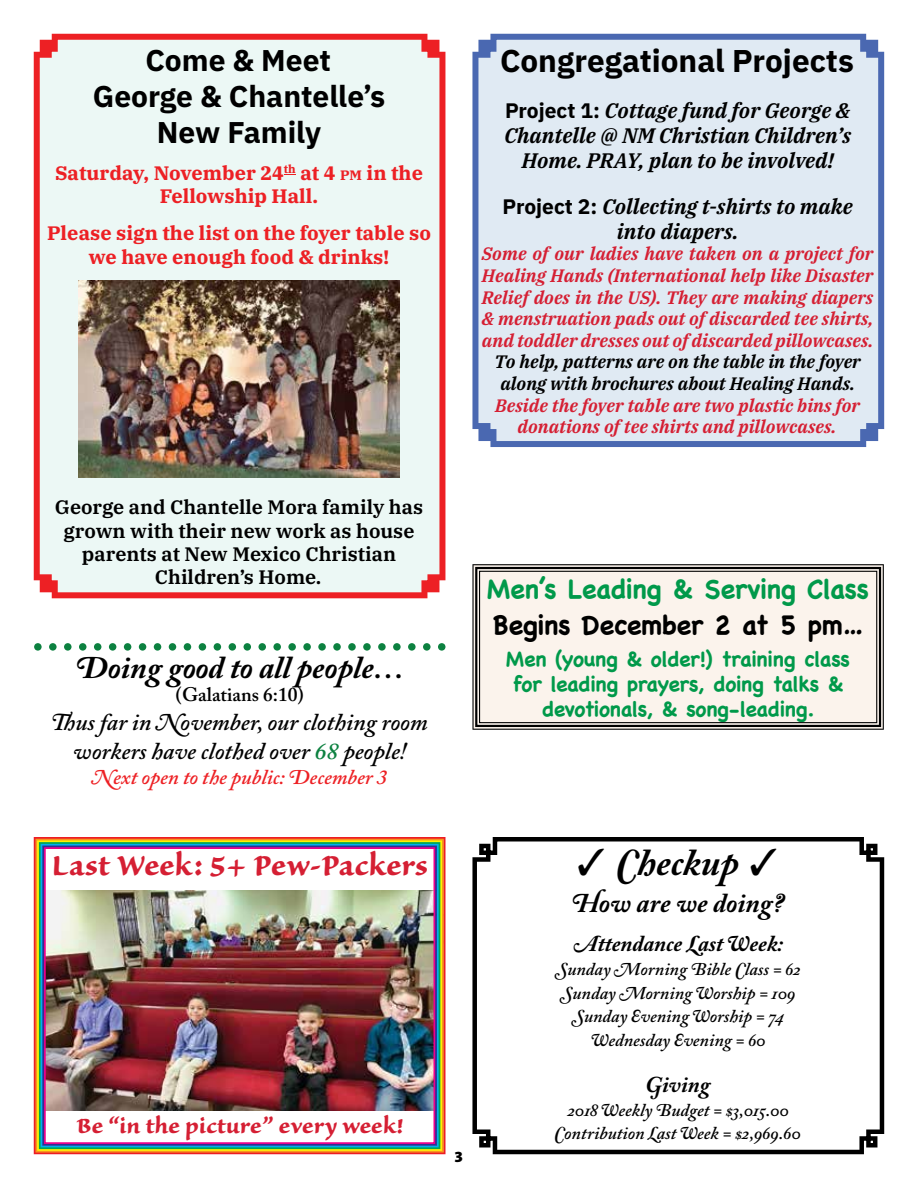
<style>
.page{position:relative;width:918px;height:1188px;background:#fff}
.page>*{position:absolute;margin:0;border:0;box-sizing:border-box;transform-origin:0 0}
.t1{font:italic 700 37.5px "Adobe Caslon Pro";color:#000}
.t2{font:36px "Sanvito Pro Bold Capt";color:#d51f33}
.t3{font:700 31.5px "IBM Plex Sans";color:#000}
.t4{font:italic 700 31.5px "Adobe Caslon Pro";color:#000}
.t5{font:700 30px/36px "IBM Plex Sans";color:#000;text-align:center}
.t6{font:27px "Sanvito Pro Bold Capt";color:#d51f33}
.t7{font:700 27px "Chalkboard";letter-spacing:-.015em;color:#00994a}
.t8{font:700 27px "Chalkboard";letter-spacing:-.015em;color:#000}
.t9{font:italic 700 27px "Adobe Caslon Pro";color:#000}
.t10{font:italic 600 24px/28.8px "Adobe Caslon Pro";color:#000}
.t11{font:italic 700 22.5px "Adobe Caslon Pro";color:#000}
.t12{font:italic 600 21px/25.2px "IBM Plex Serif";color:#000;text-align:center}
.t13{font:700 21px/25.2px "Chalkboard";letter-spacing:-.025em;color:#00994a;text-align:center}
.t14{font:italic 600 21px "Adobe Caslon Pro";color:#ed2024}
.t15{font:700 19.5px/23.4px "IBM Plex Serif";color:#ed2024;text-align:center}
.t16{font:600 19.5px/23.4px "IBM Plex Serif";color:#000;text-align:center}
.t17{font:600 19.5px "Adobe Caslon Pro";color:#000}
.t18{font:italic 600 18px/21.6px "IBM Plex Serif";color:#d51f33;text-align:justify}
.t19{font:italic 600 18px/23.7px "Adobe Caslon Pro";color:#000;text-align:center}
.t20{font:italic 600 18px/21.6px "IBM Plex Serif";color:#000;text-align:center}
.s1{font-size:13.65px}
.s2{color:#0c8140}
.s3{font-family:"IBM Plex Sans";font-weight:700;font-style:normal}
</style>
<div class="page">
<svg style="left:34px;top:643px;width:412px;height:8px"></svg>
<svg style="left:472px;top:837px;width:412px;height:317px"></svg>
<svg style="left:37px;top:840px;width:405px;height:311px;background:#ede309"></svg>
<svg style="left:39px;top:842px;width:401px;height:307px;background:#04a69c"></svg>
<svg style="left:42px;top:846px;width:395px;height:300px;background:#303b9a"></svg>
<img style="left:44px;top:847px;width:391px;height:297px">
<img style="left:34px;top:34px;width:411px;height:564px">
<div style="left:472px;top:34px;width:412px;height:413px;background:#e0eaf3"></div>
<svg style="left:472px;top:564px;width:412px;height:166px;background:#999591"></svg>
<svg style="left:475px;top:567px;width:406px;height:160px;background:#676361"></svg>
<div style="left:479px;top:571px;width:398px;height:152px;background:#fbf3ec"></div>
<h3 class="t5" style="left:93px;top:40px;width:294px">Come &amp; Meet<br>George &amp; Chantelle’s<br>New Family</h3>
<p class="t15" style="left:55px;top:160px;width:369px">Saturday, November 24<sup>th</sup> at 4 <span class="s1">PM</span> in the<br>Fellowship Hall.</p>
<p class="t15" style="left:47px;top:220px;width:386px">Please sign the list on the foyer table so we have enough food &amp; drinks!</p>
<p class="t16" style="left:55px;top:494px;width:370px">George and Chantelle Mora family has grown with their new work as house parents at New Mexico Christian<br>Children’s Home.</p>
<h3 class="t4" style="left:76px;top:648px;width:331px">Doing good to all people…</h3>
<p class="t17" style="left:176px;top:683px;width:130px">(Galatians 6:10)</p>
<h3 class="t10" style="left:73px;top:707px;width:356px">us far in November, our clothing room workers have clothed over <span class="s2">68</span> people!</h3>
<p class="t14" style="left:92px;top:764px;width:294px">Next open to the public: December 3</p>
<h2 class="t2" style="left:51px;top:844px;width:378px">Last Week: 5+ Pew-Packers</h2>
<h3 class="t6" style="left:76px;top:1110px;width:328px">Be “in the picture” every week!</h3>
<h3 class="t3" style="left:500px;top:36px;width:355px">Congregational Projects</h3>
<p class="t12" style="left:504px;top:96px;width:348px"><span class="s3">Project 1:</span> Cottage fund for George &amp;<br>Chantelle @ NM Christian Children’s<br>Home. PRAY, plan to be involved!</p>
<p class="t12" style="left:502px;top:192px;width:352px"><span class="s3">Project 2:</span> Collecting t-shirts to make into diapers.</p>
<p class="t18" style="left:482px;top:242px;width:393px">Some of our ladies have taken on a project for Healing Hands (International help like Disaster Relief does in the US). They are making diapers &amp; menstruation pads out of discarded tee shirts, and toddler dresses out of discarded pillowcases.</p>
<p class="t20" style="left:495px;top:350px;width:368px">To help, patterns are on the table in the foyer along with brochures about Healing Hands.</p>
<p class="t18" style="left:495px;top:393px;width:367px;text-align:center">Beside the foyer table are two plastic bins for donations of tee shirts and pillowcases.</p>
<h3 class="t7" style="left:487px;top:573px;width:383px">Men’s Leading &amp; Serving Class</h3>
<h3 class="t8" style="left:493px;top:609px;width:372px">Begins December 2 at 5 pm…</h3>
<p class="t13" style="left:506px;top:646px;width:346px">Men (young &amp; older!) training class for leading prayers, doing talks &amp; devotionals, &amp; song-leading.</p>
<h1 class="t1" style="left:577px;top:841px;width:202px">✓ Checkup ✓</h1>
<h3 class="t9" style="left:572px;top:887px;width:213px">How are we doing?</h3>
<p class="t11" style="left:574px;top:930px;width:211px">Attendance Last Week:</p>
<p class="t19" style="left:556px;top:957px;width:246px">Sunday Morning Bible Class = 62<br>Sunday Morning Worship = 109<br>Sunday Evening Worship = 74<br>Wednesday Evening = 60</p>
<p class="t11" style="left:646px;top:1071px;width:66px">Giving</p>
<p class="t19" style="left:554px;top:1098px;width:248px">2018 Weekly Budget = $3,015.00<br>Contribution Last Week = $2,969.60</p>
</div>
